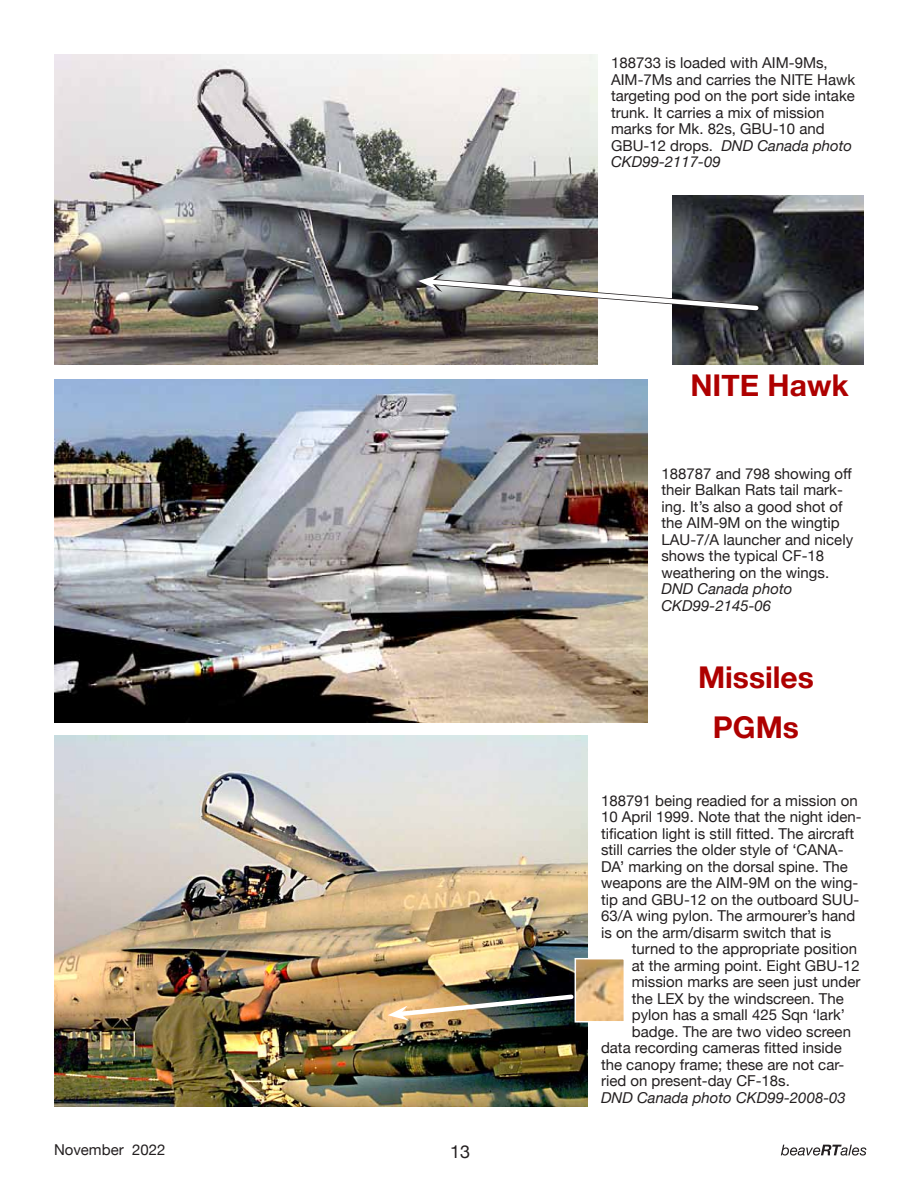
<style>
.page{position:relative;width:918px;height:1188px;background:#fff}
.page>*{position:absolute;margin:0;border:0;box-sizing:border-box;transform-origin:0 0}
.t1{font:700 30px/49.5px "Helvetica Neue";color:#ae0000;text-align:center}
.t2{font:18px "Helvetica Neue";color:#231f20}
.t3{font:15px/16.5px "Helvetica Neue";color:#231f20}
.t4{font:italic 15px/16.5px "Helvetica Neue";color:#231f20}
.s1{font-style:italic}
</style>
<div class="page">
<svg style="left:781px;top:1145px;width:85px;height:11px"></svg>
<img style="left:54px;top:379px;width:594px;height:344px">
<img style="left:54px;top:54px;width:544px;height:311px">
<img style="left:673px;top:196px;width:191px;height:168px">
<img style="left:54px;top:736px;width:534px;height:371px">
<img style="left:388px;top:957px;width:236px;height:66px">
<svg style="left:418px;top:274px;width:345px;height:41px"></svg>
<p class="t3" style="left:54px;top:1142px;width:113px">November 2022</p>
<p class="t2" style="left:450px;top:1138px;width:22px">13</p>
<p class="t3" style="left:611px;top:56px;width:246px">188733 is loaded with AIM‑9Ms,<br>AIM‑7Ms and carries the NITE Hawk targeting pod on the port side intake trunk. It carries a mix of mission marks for Mk. 82s, GBU-10 and<br>GBU-12 drops. <span class="s1">DND Canada photo<br>CKD99-2117-09</span></p>
<h1 class="t1" style="left:690px;top:362px;width:160px">NITE Hawk</h1>
<p class="t3" style="left:661px;top:466px;width:193px">188787 and 798 showing off their Balkan Rats tail mark&shy;ing. It’s also a good shot of the AIM-9M on the wingtip<br>LAU-7/A launcher and nicely shows the typical CF-18 weathering on the wings.</p>
<p class="t4" style="left:661px;top:581px;width:132px">DND Canada photo<br>CKD99‑2145‑06</p>
<h1 class="t1" style="left:698px;top:653px;width:117px">Missiles<br>PGMs</h1>
<p class="t3" style="left:601px;top:793px;width:262px">188791 being readied for a mission on 10 April 1999. Note that the night iden&shy;tification light is still fitted. The aircraft still carries the older style of ‘CANA-DA’ marking on the dorsal spine. The weapons are the AIM-9M on the wing&shy;tip and GBU-12 on the outboard SUU-63/A wing pylon. The armourer’s hand is on the arm/disarm switch that is</p>
<p class="t3" style="left:632px;top:942px;width:227px">turned to the appropriate position</p>
<p class="t3" style="left:632px;top:958px;width:230px">at the arming point. Eight GBU‑12</p>
<p class="t3" style="left:632px;top:975px;width:230px">mission marks are seen just under</p>
<p class="t3" style="left:632px;top:991px;width:213px">the LEX by the windscreen. The</p>
<p class="t3" style="left:632px;top:1008px;width:215px">pylon has a small 425 Sqn ‘lark’</p>
<p class="t3" style="left:632px;top:1024px;width:221px">badge. The are two video screen</p>
<p class="t3" style="left:601px;top:1041px;width:242px">data recording cameras fitted inside</p>
<p class="t3" style="left:601px;top:1057px;width:245px">the canopy frame; these are not car-</p>
<p class="t3" style="left:601px;top:1074px;width:190px">ried on present-day CF-18s.</p>
<p class="t4" style="left:601px;top:1090px;width:246px">DND Canada photo CKD99‑2008‑03</p>
</div>
